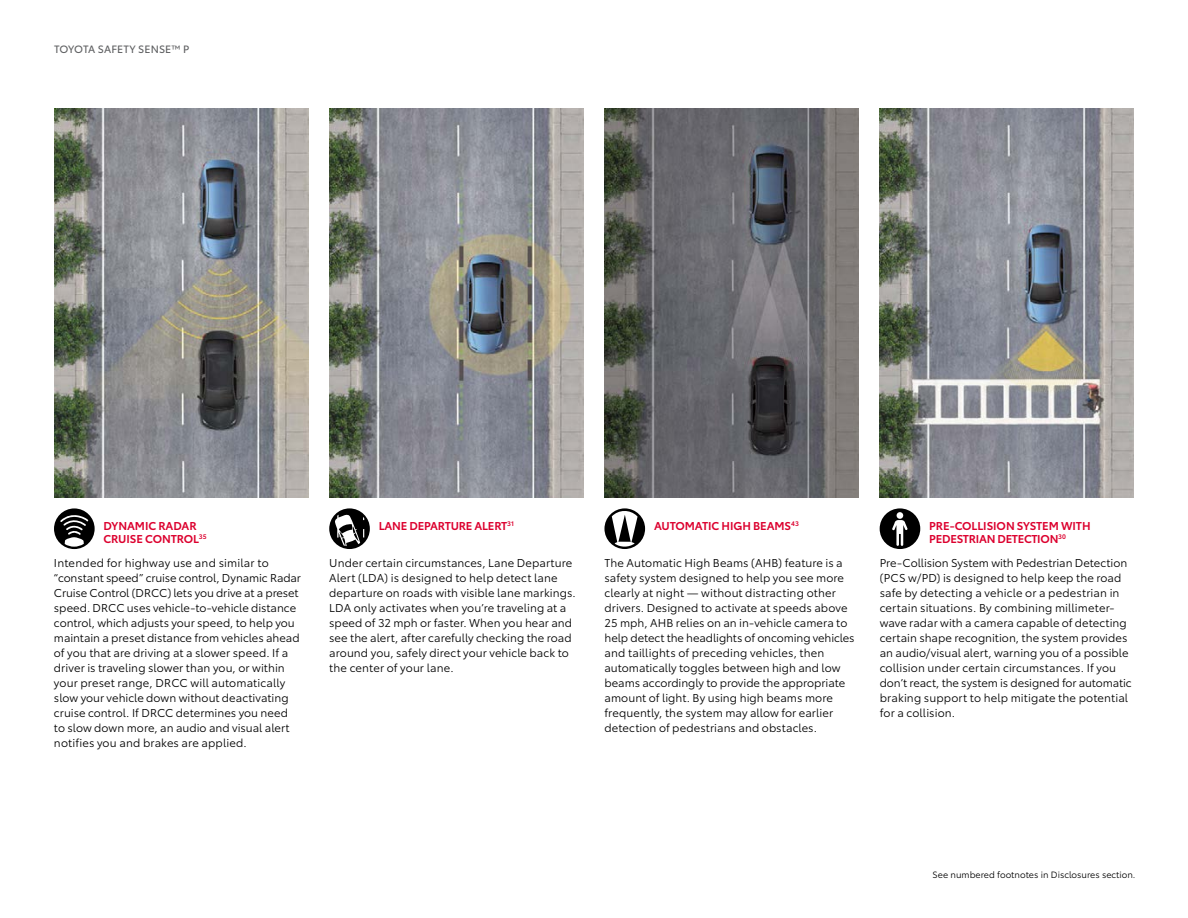
<style>
.page{position:relative;width:1188px;height:918px;background:#fff}
.page>*{position:absolute;margin:0;border:0;box-sizing:border-box;transform-origin:0 0}
.t1{font:11.25px/15px "Toyota Type";letter-spacing:.005em;color:#000}
.t2{font:600 11.25px/12.8px "Toyota Type";letter-spacing:-.015em;color:#dc002e}
.t3{font:10.5px "Toyota Type";letter-spacing:.01em;color:#5f6062}
.t4{font:9px "Toyota Type";color:#000}
</style>
<div class="page">
<img style="left:880px;top:108px;width:254px;height:390px">
<img style="left:54px;top:108px;width:254px;height:390px">
<img style="left:329px;top:108px;width:255px;height:390px">
<img style="left:604px;top:108px;width:255px;height:390px">
<svg style="left:54px;top:508px;width:41px;height:41px"></svg>
<svg style="left:329px;top:508px;width:41px;height:41px"></svg>
<svg style="left:604px;top:508px;width:41px;height:41px"></svg>
<svg style="left:880px;top:508px;width:40px;height:41px"></svg>
<p class="t3" style="left:54px;top:41px;width:137px">TOYOTA SAFETY SENSE™ P</p>
<p class="t2" style="left:103px;top:519px;width:105px">DYNAMIC RADAR<br>CRUISE CONTROL<sup>35</sup></p>
<p class="t1" style="left:54px;top:554px;width:249px">Intended for highway use and similar to “constant speed” cruise control, Dynamic Radar Cruise Control (DRCC) lets you drive at a preset speed. DRCC uses vehicle-to-vehicle distance control, which adjusts your speed, to help you maintain a preset distance from vehicles ahead of you that are driving at a slower speed. If a driver is traveling slower than you, or within your preset range, DRCC will automatically slow your vehicle down without deactivating cruise control. If DRCC determines you need to slow down more, an audio and visual alert notifies you and brakes are applied.</p>
<p class="t2" style="left:379px;top:519px;width:137px">LANE DEPARTURE ALERT<sup>31</sup></p>
<p class="t1" style="left:329px;top:554px;width:248px">Under certain circumstances, Lane Departure Alert (LDA) is designed to help detect lane departure on roads with visible lane markings.<br>LDA only activates when you’re traveling at a speed of 32 mph or faster. When you hear and see the alert, after carefully checking the road around you, safely direct your vehicle back to the center of your lane.</p>
<p class="t2" style="left:654px;top:519px;width:146px">AUTOMATIC HIGH BEAMS<sup>43</sup></p>
<p class="t1" style="left:604px;top:554px;width:252px">The Automatic High Beams (AHB) feature is a safety system designed to help you see more clearly at night — without distracting other drivers. Designed to activate at speeds above 25 mph, AHB relies on an in-vehicle camera to help detect the headlights of oncoming vehicles and taillights of preceding vehicles, then automatically toggles between high and low beams accordingly to provide the appropriate amount of light. By using high beams more frequently, the system may allow for earlier detection of pedestrians and obstacles.</p>
<p class="t2" style="left:929px;top:519px;width:163px">PRE-COLLISION SYSTEM WITH<br>PEDESTRIAN DETECTION<sup>30</sup></p>
<p class="t1" style="left:880px;top:554px;width:253px">Pre-Collision System with Pedestrian Detection (PCS w/PD) is designed to help keep the road safe by detecting a vehicle or a pedestrian in certain situations. By combining millimeter&shy;wave radar with a camera capable of detecting certain shape recognition, the system provides an audio/visual alert, warning you of a possible collision under certain circumstances. If you don’t react, the system is designed for automatic braking support to help mitigate the potential for a collision.</p>
<p class="t4" style="left:933px;top:868px;width:204px">See numbered footnotes in Disclosures section.</p>
</div>
